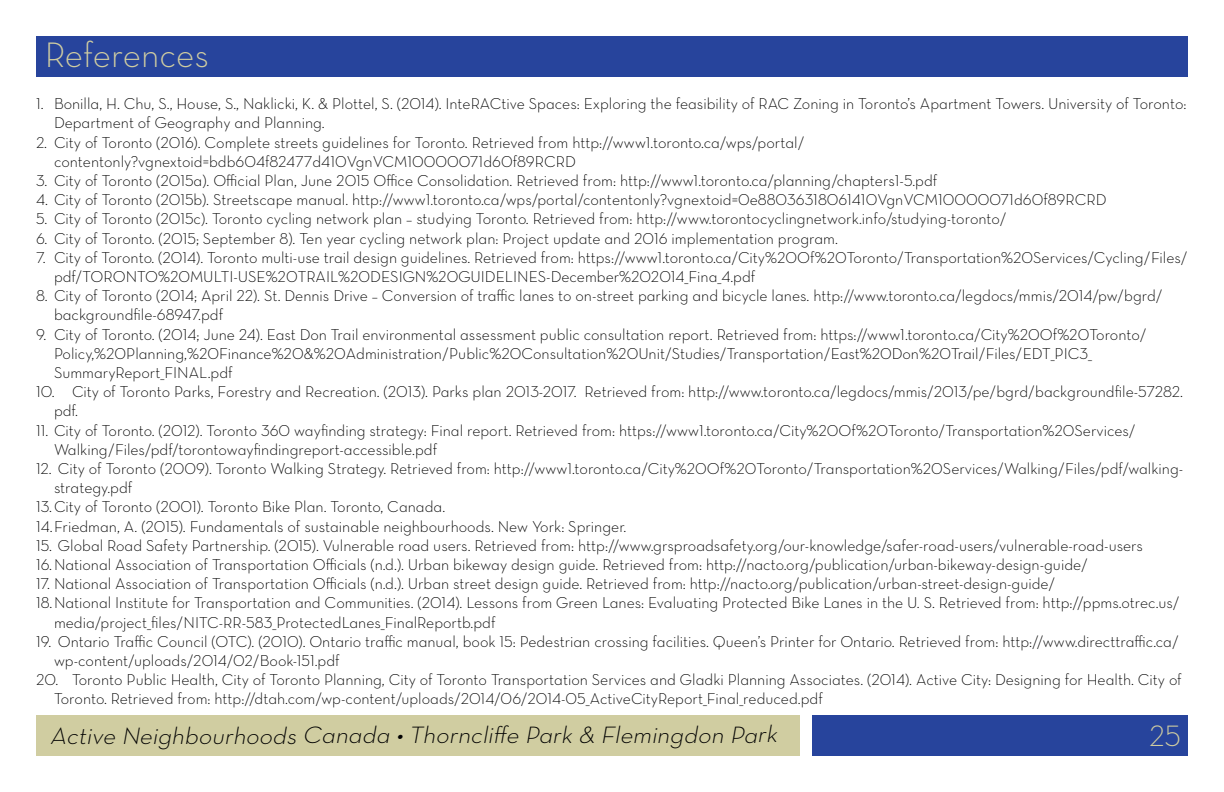
<style>
.page{position:relative;width:1224px;height:792px;background:#fff}
.page>*{position:absolute;margin:0;border:0;box-sizing:border-box;transform-origin:0 0}
.t1{font:36px "Neutra Text Light Alt";color:#d0cda1}
.t2{font:30px "Neutra Text Light Alt";color:#d0cda1}
.t3{font:italic 24px "Neutra Text Light Alt";color:#000;scale:1.05 1}
.t4{font:16px/19.2px "Neutra Text Light Alt";color:#000}
</style>
<div class="page">
<div style="left:36px;top:36px;width:1152px;height:40px;background:#27449c"></div>
<div style="left:812px;top:716px;width:376px;height:40px;background:#27449c"></div>
<div style="left:36px;top:716px;width:764px;height:40px;background:#d0cda1"></div>
<h1 class="t1" style="left:45px;top:33px;width:166px">References</h1>
<p class="t4" style="left:54px;top:94px;width:1134px;text-indent:-18px">1. Bonilla, H. Chu, S., House, S., Naklicki, K. &amp; Plottel, S. (2014). InteRACtive Spaces: Exploring the feasibility of RAC Zoning in Toronto’s Apartment Towers. University of Toronto:<br>Department of Geography and Planning.</p>
<p class="t4" style="left:54px;top:132px;width:752px;text-indent:-18px">2. City of Toronto (2016). Complete streets guidelines for Toronto. Retrieved from http://www1.toronto.ca/wps/portal/ contentonly?vgnextoid=bdb604f82477d410VgnVCM10000071d60f89RCRD</p>
<p class="t4" style="left:36px;top:171px;width:903px">3. City of Toronto (2015a). Official Plan, June 2015 Office Consolidation. Retrieved from: http://www1.toronto.ca/planning/chapters1-5.pdf</p>
<p class="t4" style="left:36px;top:190px;width:1072px">4. City of Toronto (2015b). Streetscape manual. http://www1.toronto.ca/wps/portal/contentonly?vgnextoid=0e88036318061410VgnVCM10000071d60f89RCRD</p>
<p class="t4" style="left:36px;top:209px;width:972px">5. City of Toronto (2015c). Toronto cycling network plan – studying Toronto. Retrieved from: http://www.torontocyclingnetwork.info/studying-toronto/</p>
<p class="t4" style="left:36px;top:228px;width:804px">6. City of Toronto. (2015; September 8). Ten year cycling network plan: Project update and 2016 implementation program.</p>
<p class="t4" style="left:54px;top:247px;width:1135px;text-indent:-18px">7. City of Toronto. (2014). Toronto multi-use trail design guidelines. Retrieved from: https://www1.toronto.ca/City%20Of%20Toronto/Transportation%20Services/Cycling/Files/ pdf/TORONTO%20MULTI-USE%20TRAIL%20DESIGN%20GUIDELINES-December%202014_Fina_4.pdf</p>
<p class="t4" style="left:54px;top:286px;width:1110px;text-indent:-18px">8. City of Toronto (2014; April 22). St. Dennis Drive – Conversion of traffic lanes to on-street parking and bicycle lanes. http://www.toronto.ca/legdocs/mmis/2014/pw/bgrd/ backgroundfile-68947.pdf</p>
<p class="t4" style="left:54px;top:324px;width:1094px;text-indent:-18px">9. City of Toronto. (2014; June 24). East Don Trail environmental assessment public consultation report. Retrieved from: https://www1.toronto.ca/City%20Of%20Toronto/<br>Policy,%20Planning,%20Finance%20&amp;%20Administration/Public%20Consultation%20Unit/Studies/Transportation/East%20Don%20Trail/Files/EDT_PIC3_<br>SummaryReport_FINAL.pdf</p>
<p class="t4" style="left:54px;top:382px;width:1130px;text-indent:-18px">10. City of Toronto Parks, Forestry and Recreation. (2013). Parks plan 2013-2017. Retrieved from: http://www.toronto.ca/legdocs/mmis/2013/pe/bgrd/backgroundfile-57282. pdf.</p>
<p class="t4" style="left:54px;top:420px;width:1083px;text-indent:-18px">11. City of Toronto. (2012). Toronto 360 wayfinding strategy: Final report. Retrieved from: https://www1.toronto.ca/City%20Of%20Toronto/Transportation%20Services/<br>Walking/Files/pdf/torontowayfindingreport-accessible.pdf</p>
<p class="t4" style="left:36px;top:459px;width:1149px">12. City of Toronto (2009). Toronto Walking Strategy. Retrieved from: http://www1.toronto.ca/City%20Of%20Toronto/Transportation%20Services/Walking/Files/pdf/walking-</p>
<p class="t4" style="left:54px;top:478px;width:80px">strategy.pdf</p>
<p class="t4" style="left:36px;top:497px;width:411px">13.City of Toronto (2001). Toronto Bike Plan. Toronto, Canada.</p>
<p class="t4" style="left:36px;top:516px;width:592px">14.Friedman, A. (2015). Fundamentals of sustainable neighbourhoods. New York: Springer.</p>
<p class="t4" style="left:36px;top:535px;width:1109px">15. Global Road Safety Partnership. (2015). Vulnerable road users. Retrieved from: http://www.grsproadsafety.org/our-knowledge/safer-road-users/vulnerable-road-users<br>16.National Association of Transportation Officials (n.d.). Urban bikeway design guide. Retrieved from: http://nacto.org/publication/urban-bikeway-design-guide/</p>
<p class="t4" style="left:36px;top:574px;width:1021px">17. National Association of Transportation Officials (n.d.). Urban street design guide. Retrieved from: http://nacto.org/publication/urban-street-design-guide/</p>
<p class="t4" style="left:36px;top:593px;width:1145px">18.National Institute for Transportation and Communities. (2014). Lessons from Green Lanes: Evaluating Protected Bike Lanes in the U. S. Retrieved from: http://ppms.otrec.us/</p>
<p class="t4" style="left:54px;top:612px;width:443px">media/project_files/NITC-RR-583_ProtectedLanes_FinalReportb.pdf</p>
<p class="t4" style="left:54px;top:631px;width:1127px;text-indent:-18px">19. Ontario Traffic Council (OTC). (2010). Ontario traffic manual, book 15: Pedestrian crossing facilities. Queen’s Printer for Ontario. Retrieved from: http://www.directtraffic.ca/ wp-content/uploads/2014/02/Book-151.pdf</p>
<p class="t4" style="left:54px;top:670px;width:1129px;text-indent:-18px">20. Toronto Public Health, City of Toronto Planning, City of Toronto Transportation Services and Gladki Planning Associates. (2014). Active City: Designing for Health. City of<br>Toronto. Retrieved from: http://dtah.com/wp-content/uploads/2014/06/2014-05_ActiveCityReport_Final_reduced.pdf</p>
<h3 class="t3" style="left:50px;top:720px;width:699px">Active Neighbourhoods Canada •Thorncliffe Park &amp; Flemingdon Park</h3>
<h2 class="t2" style="left:1149px;top:718px;width:33px">25</h2>
</div>
